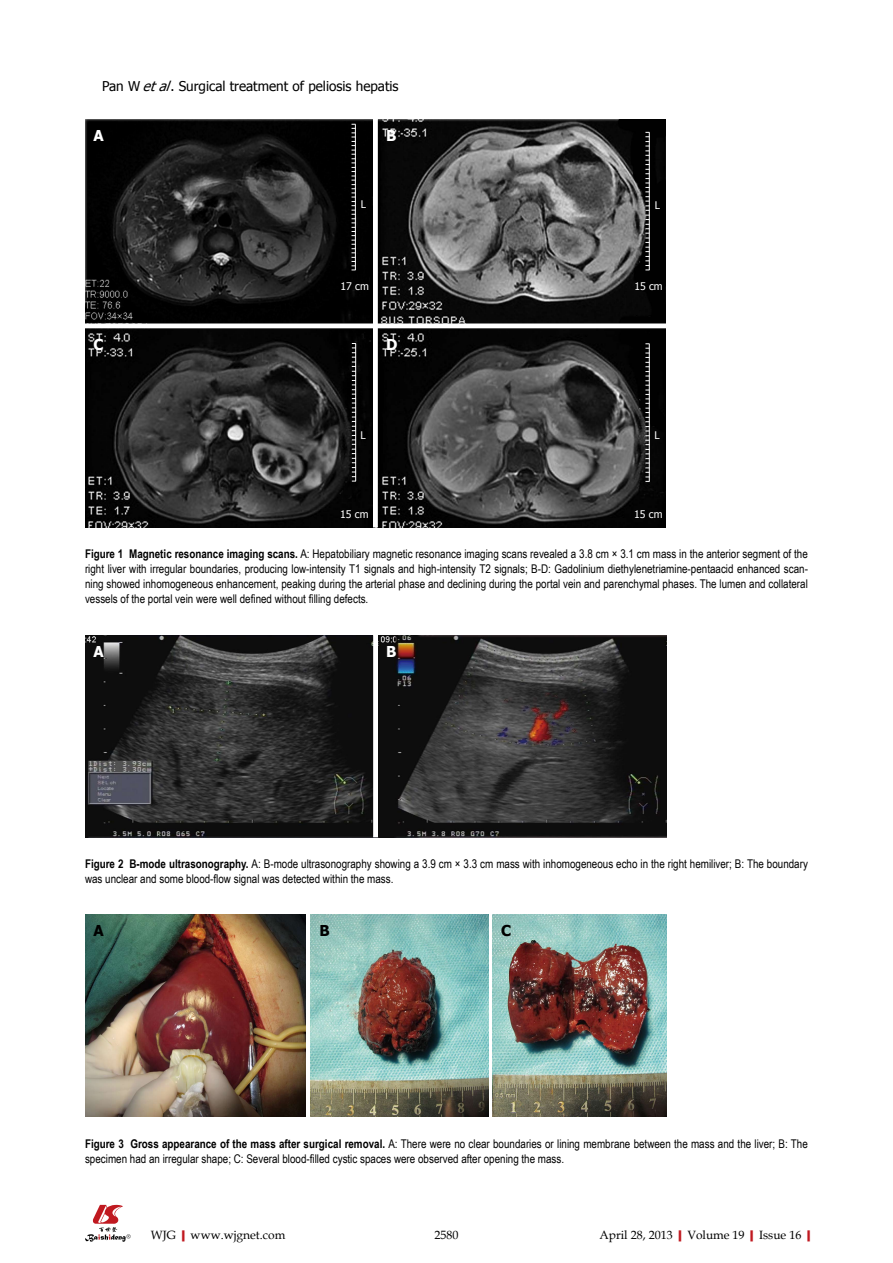
<style>
.page{position:relative;width:893px;height:1263px;background:#fff}
.page>*{position:absolute;margin:0;border:0;box-sizing:border-box;transform-origin:0 0}
.t1{font:700 15px "Tahoma";color:#fff}
.t2{font:700 15px "Tahoma";color:#000}
.t3{font:13.5px "Tahoma";color:#000}
.t4{font:12px/15px "Arial Narrow";color:#000}
.t5{font:12px "Book Antiqua";color:#000}
.t6{font:10.5px "Tahoma";color:#fff}
.s1{font-style:italic}
.s2{font-weight:700}
.s3{font-weight:700;color:#c01920}
</style>
<div class="page">
<svg style="left:85px;top:1205px;width:46px;height:37px"></svg>
<img style="left:85px;top:119px;width:581px;height:408px">
<hr style="left:373px;top:119px;width:4px;height:408px;background:#fff">
<div style="left:373px;top:119px;width:5px;height:408px;border:1px solid #fff"></div>
<hr style="left:649px;top:344px;width:1px;height:137px;background:#fff">
<svg style="left:645px;top:343px;width:4px;height:139px"></svg>
<svg style="left:352px;top:343px;width:4px;height:139px"></svg>
<hr style="left:649px;top:132px;width:1px;height:138px;background:#fff">
<svg style="left:645px;top:132px;width:4px;height:139px"></svg>
<svg style="left:352px;top:124px;width:4px;height:147px"></svg>
<img style="left:85px;top:635px;width:581px;height:202px">
<hr style="left:374px;top:635px;width:3px;height:202px;background:#fff">
<div style="left:373px;top:635px;width:5px;height:202px;border:1px solid #fff"></div>
<img style="left:85px;top:915px;width:221px;height:201px">
<img style="left:310px;top:915px;width:178px;height:201px">
<img style="left:493px;top:915px;width:174px;height:201px">
<p class="t3" style="left:102px;top:77px;width:298px">Pan W <span class="s1">etal</span>. Surgical treatment of peliosis hepatis</p>
<p class="t1" style="left:94px;top:125px;width:12px">A</p>
<p class="t1" style="left:386px;top:125px;width:12px">B</p>
<p class="t6" style="left:361px;top:197px;width:7px">L</p>
<p class="t6" style="left:655px;top:198px;width:7px">L</p>
<p class="t6" style="left:340px;top:279px;width:30px">17 cm</p>
<p class="t1" style="left:94px;top:334px;width:12px">C</p>
<p class="t1" style="left:386px;top:334px;width:13px">D</p>
<p class="t6" style="left:634px;top:279px;width:30px">15 cm</p>
<p class="t6" style="left:361px;top:428px;width:7px">L</p>
<p class="t6" style="left:655px;top:429px;width:7px">L</p>
<p class="t6" style="left:340px;top:507px;width:30px">15 cm</p>
<p class="t6" style="left:634px;top:507px;width:30px">15 cm</p>
<p class="t4" style="left:85px;top:546px;width:724px;text-align:justify"><span class="s2">Figure 1 Magnetic resonance imaging scans.</span> A: Hepatobiliary magnetic resonance imaging scans revealed a 3.8 cm × 3.1 cm mass in the anterior segment of the right liver with irregular boundaries, producing low-intensity T1 signals and high-intensity T2 signals; B-D: Gadolinium diethylenetriamine-pentaacid enhanced scan&shy;ning showed inhomogeneous enhancement, peaking during the arterial phase and declining during the portal vein and parenchymal phases. The lumen and collateral vessels of the portal vein were well defined without filling defects.</p>
<p class="t1" style="left:94px;top:641px;width:12px">A</p>
<p class="t1" style="left:386px;top:641px;width:12px">B</p>
<p class="t4" style="left:85px;top:856px;width:724px"><span class="s2">Figure 2 B-mode ultrasonography.</span> A: B-mode ultrasonography showing a 3.9 cm × 3.3 cm mass with inhomogeneous echo in the right hemiliver; B: The boundary was unclear and some blood-flow signal was detected within the mass.</p>
<p class="t2" style="left:94px;top:920px;width:12px">A</p>
<p class="t2" style="left:320px;top:920px;width:12px">B</p>
<p class="t2" style="left:501px;top:920px;width:12px">C</p>
<p class="t4" style="left:85px;top:1136px;width:724px"><span class="s2">Figure 3 Gross appearance of the mass after surgical removal.</span> A: There were no clear boundaries or lining membrane between the mass and the liver; B: The specimen had an irregular shape; C: Several blood-filled cystic spaces were observed after opening the mass.</p>
<p class="t5" style="left:151px;top:1226px;width:136px">WJG<span class="s3">|</span>www.wjgnet.com</p>
<p class="t5" style="left:434px;top:1226px;width:25px">2580</p>
<p class="t5" style="left:599px;top:1226px;width:218px">April 28, 2013<span class="s3">|</span>Volume 19<span class="s3">|</span>Issue 16<span class="s3">|</span></p>
</div>
